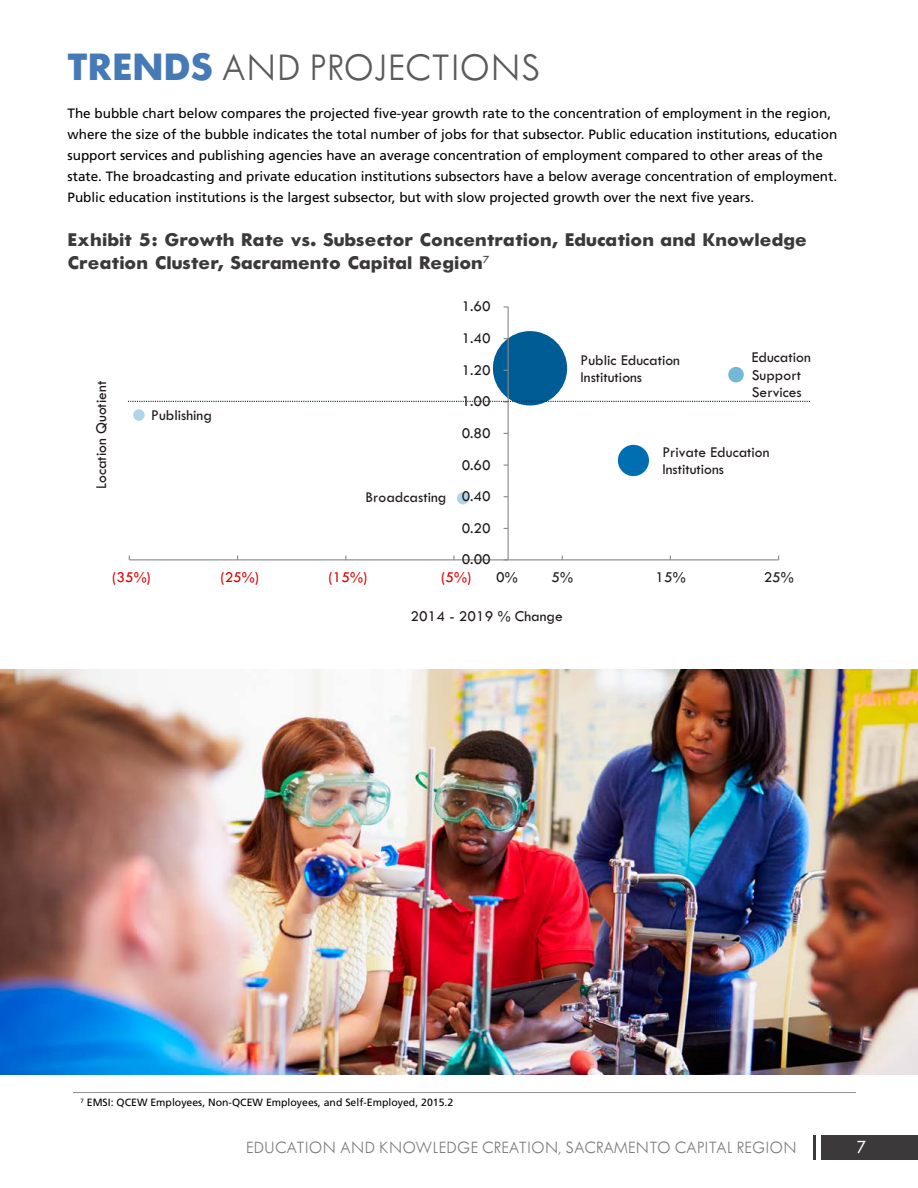
<style>
.page{position:relative;width:918px;height:1188px;background:#fff}
.page>*{position:absolute;margin:0;border:0;box-sizing:border-box;transform-origin:0 0}
.t1{font:300 40.5px "Tw Cen MT Std";color:#5a595b}
.t2{font:800 19.5px/23.4px "Tw Cen MT Std";color:#3b393a}
.t3{font:500 19.5px "Tw Cen MT Std Semi";color:#fff}
.t4{font:300 18px "Tw Cen MT Std";color:#7d7d7f}
.t5{font:15.6px/17.1px "Tw Cen MT Std";color:#1f191a}
.t6{font:15.6px "Tw Cen MT Std";color:#e00000}
.t7{font:13.5px/21px "Frutiger LT Std";color:#000}
.t8{font:10.5px "Frutiger LT Std";color:#000}
.s1{font-weight:800;color:#457ab6}
</style>
<div class="page">
<div style="left:821px;top:1135px;width:97px;height:25px;background:#3b393a"></div>
<hr style="left:814px;top:1135px;width:2px;height:25px;background:#3b393a">
<hr style="left:73px;top:1092px;width:783px;height:1px;background:#8f9194">
<div style="left:493px;top:331px;width:74px;height:74px;background:#005c94;border-radius:50%"></div>
<hr style="left:508px;top:307px;width:1px;height:253px;background:#888">
<hr style="left:129px;top:559px;width:650px;height:1px;background:#888">
<div style="left:618px;top:445px;width:31px;height:31px;background:#006fb1;border-radius:50%"></div>
<div style="left:133px;top:409px;width:12px;height:12px;background:#afd5e8;border-radius:50%"></div>
<div style="left:457px;top:492px;width:12px;height:12px;background:#afd5e8;border-radius:50%"></div>
<div style="left:728px;top:367px;width:16px;height:15px;background:#74b8d9;border-radius:50%"></div>
<svg style="left:128px;top:401px;width:682px;height:1px"></svg>
<img style="left:0;top:669px;width:918px;height:406px">
<h1 class="t1" style="left:68px;top:46px;width:475px"><span class="s1">TRENDS</span> AND PROJECTIONS</h1>
<p class="t7" style="left:68px;top:103px;width:771px">The bubble chart below compares the projected five-year growth rate to the concentration of employment in the region, where the size of the bubble indicates the total number of jobs for that subsector. Public education institutions, education support services and publishing agencies have an average concentration of employment compared to other areas of the state. The broadcasting and private education institutions subsectors have a below average concentration of employment.<br>Public education institutions is the largest subsector, but with slow projected growth over the next five years.</p>
<h2 class="t2" style="left:68px;top:227px;width:741px">Exhibit 5: Growth Rate vs. Subsector Concentration, Education and Knowledge<br>Creation Cluster, Sacramento Capital Region<sup>7</sup></h2>
<p class="t5" style="left:462px;top:298px;width:31px">1.60</p>
<p class="t5" style="left:93px;top:489px;width:110px;rotate:-90deg">Location Quotient</p>
<p class="t5" style="left:151px;top:407px;width:62px">Publishing</p>
<p class="t5" style="left:365px;top:489px;width:82px">Broadcasting</p>
<p class="t5" style="left:462px;top:330px;width:31px">1.40</p>
<p class="t5" style="left:462px;top:361px;width:31px">1.20</p>
<p class="t5" style="left:462px;top:393px;width:31px">1.00</p>
<p class="t5" style="left:462px;top:425px;width:31px">0.80</p>
<p class="t5" style="left:462px;top:456px;width:31px">0.60</p>
<p class="t5" style="left:462px;top:488px;width:31px">0.40</p>
<p class="t5" style="left:462px;top:520px;width:31px">0.20</p>
<p class="t5" style="left:462px;top:551px;width:31px">0.00</p>
<p class="t5" style="left:581px;top:351px;width:101px">Public Education<br>Institutions</p>
<p class="t5" style="left:752px;top:349px;width:61px">Education<br>Support<br>Services</p>
<p class="t5" style="left:662px;top:444px;width:109px">Private Education<br>Institutions</p>
<p class="t6" style="left:112px;top:569px;width:40px">(35%)</p>
<p class="t6" style="left:220px;top:569px;width:40px">(25%)</p>
<p class="t6" style="left:329px;top:569px;width:40px">(15%)</p>
<p class="t6" style="left:441px;top:569px;width:32px">(5%)</p>
<p class="t5" style="left:496px;top:569px;width:23px">0%</p>
<p class="t5" style="left:552px;top:569px;width:23px">5%</p>
<p class="t5" style="left:655px;top:569px;width:32px">15%</p>
<p class="t5" style="left:764px;top:569px;width:32px">25%</p>
<p class="t5" style="left:411px;top:608px;width:154px">2014 - 2019 % Change</p>
<p class="t5" style="left:103px;top:1087px;width:168px">Education Support Services</p>
<p class="t8" style="left:81px;top:1097px;width:374px"><sup>7</sup> EMSI: QCEW Employees, Non-QCEW Employees, and Self-Employed, 2015.2</p>
<p class="t5" style="left:383px;top:1092px;width:57px;line-height:31.5px;text-indent:-13px">$41,640 $49,267</p>
<h3 class="t4" style="left:246px;top:1138px;width:553px">EDUCATION AND KNOWLEDGE CREATION, SACRAMENTO CAPITAL REGION</h3>
<h2 class="t3" style="left:856px;top:1137px;width:11px">7</h2>
</div>
